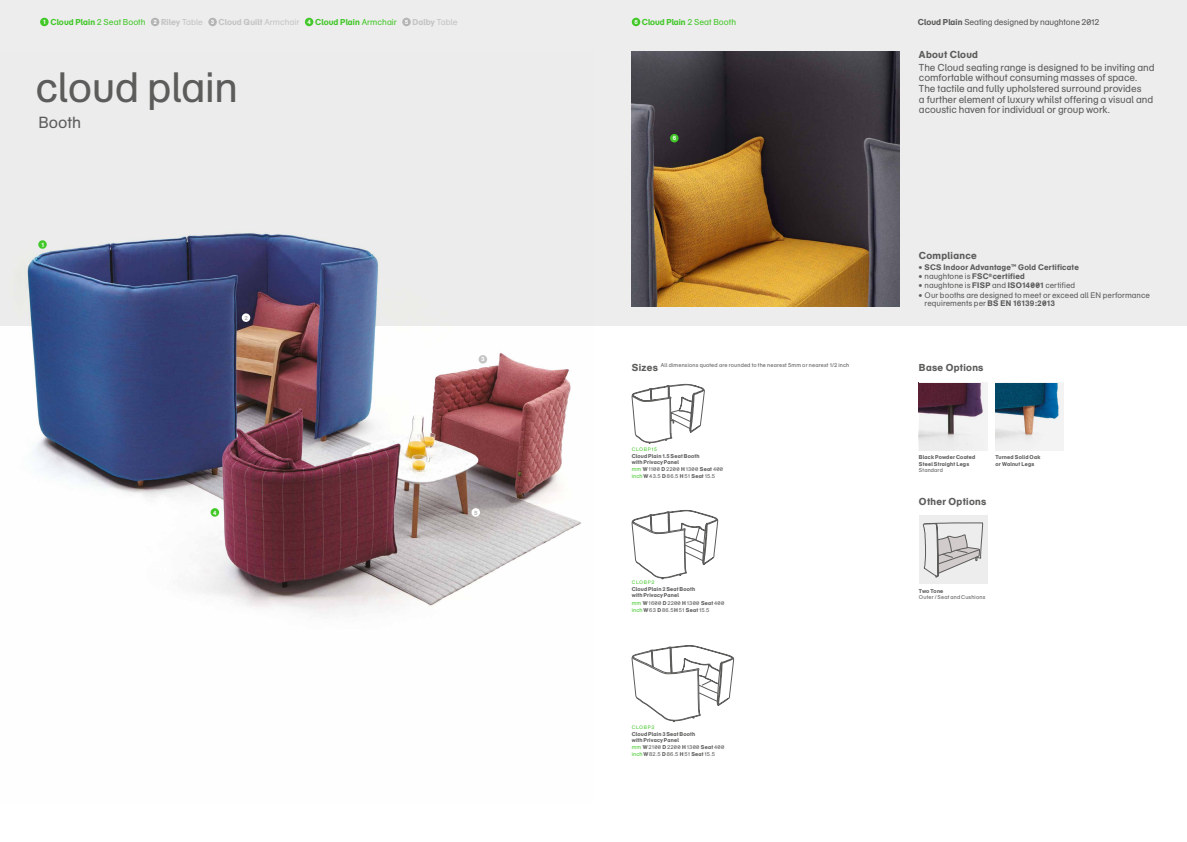
<style>
.page{position:relative;width:1187px;height:842px;background:#fff}
.page>*{position:absolute;margin:0;border:0;box-sizing:border-box;transform-origin:0 0}
.t1{font:42px "Naughtone";letter-spacing:-.01em;color:#5c5c5b}
.t2{font:16px "Naughtone";color:#5c5c5b}
.t3{font:10px/10.6px "Naughtone";letter-spacing:-.005em;color:#5c5c5b}
.t4{font:700 10px "Naughtone";letter-spacing:.03em;color:#5c5c5b}
.t5{font:700 8.5px "Naughtone";letter-spacing:.01em;color:#43c82a}
.t6{font:8.5px "Naughtone";letter-spacing:-.015em;color:#5c5c5b}
.t7{font:8px/8.5px "Naughtone";letter-spacing:.005em;color:#5c5c5b}
.t8{font:700 8px "Naughtone";letter-spacing:.03em;color:#5c5c5b}
.t9{font:700 6px "Naughtone";color:#fff}
.t10{font:700 6px "Naughtone";color:#b5b4b4}
.t11{font:5.5px/7.1px "Naughtone";letter-spacing:.03em;color:#5c5c5b}
.t12{font:700 5.5px/6.4px "Naughtone";letter-spacing:.035em;color:#5c5c5b}
.t13{font:5px "Naughtone";letter-spacing:.13em;color:#43c82a}
.s1{font-size:6px;color:#fff}
.s2{font-weight:400}
.s3{color:#c4c4c4}
.s4{font-weight:400;color:#c4c4c4}
.s5{font-weight:700;font-size:10px}
.s6{color:#43c82a}
.s7{font-weight:700}
.s8{font-size:10px}
</style>
<div class="page">
<div style="left:0;top:0;width:593px;height:325px;background:#ededed"></div>
<div style="left:593px;top:0;width:593px;height:325px;background:#ededed"></div>
<img style="left:0;top:233px;width:593px;height:381px">
<div style="left:38px;top:240px;width:9px;height:9px;background:#43c82a;border-radius:50%"></div>
<div style="left:210px;top:508px;width:9px;height:9px;background:#43c82a;border-radius:50%"></div>
<img style="left:631px;top:51px;width:268px;height:255px">
<div style="left:670px;top:134px;width:8px;height:8px;background:#43c82a;border-radius:50%"></div>
<div style="left:478px;top:355px;width:9px;height:9px;background:#c4c4c4;border-radius:50%"></div>
<div style="left:471px;top:508px;width:9px;height:9px;background:#fff;border-radius:50%"></div>
<div style="left:242px;top:313px;width:8px;height:9px;background:#fff;border-radius:50%"></div>
<div style="left:631px;top:18px;width:9px;height:8px;background:#43c82a;border-radius:50%"></div>
<div style="left:40px;top:18px;width:9px;height:8px;background:#43c82a;border-radius:50%"></div>
<div style="left:151px;top:18px;width:8px;height:8px;background:#b5b4b4;border-radius:50%"></div>
<div style="left:208px;top:18px;width:9px;height:8px;background:#b5b4b4;border-radius:50%"></div>
<div style="left:305px;top:18px;width:8px;height:8px;background:#43c82a;border-radius:50%"></div>
<div style="left:402px;top:18px;width:9px;height:8px;background:#b5b4b4;border-radius:50%"></div>
<svg style="left:995px;top:383px;width:68px;height:68px"></svg>
<svg style="left:918px;top:383px;width:68px;height:68px"></svg>
<svg style="left:631px;top:384px;width:73px;height:60px"></svg>
<svg style="left:631px;top:510px;width:87px;height:70px"></svg>
<svg style="left:631px;top:645px;width:102px;height:77px"></svg>
<div style="left:918px;top:516px;width:68px;height:68px;background:#ededed"></div>
<svg style="left:923px;top:523px;width:59px;height:54px"></svg>
<h3 class="t5" style="left:43px;top:17px;width:416px"><span class="s1">1</span> Cloud Plain <span class="s2">2 Seat Booth</span> <span class="s1">2</span> <span class="s3">Riley</span> <span class="s4">Table</span> <span class="s1">3</span> <span class="s3">Cloud Quilt</span> <span class="s4">Armchair</span> <span class="s1">4</span> Cloud Plain <span class="s2">Armchair</span> <span class="s1">5</span> <span class="s3">Dalby</span> <span class="s4">Table</span></h3>
<h3 class="t5" style="left:634px;top:17px;width:103px"><span class="s1">6</span> Cloud Plain <span class="s2">2 Seat Booth</span></h3>
<h1 class="t1" style="left:35px;top:64px;width:204px">cloud plain</h1>
<h2 class="t2" style="left:38px;top:113px;width:44px">Booth</h2>
<p class="t9" style="left:41px;top:241px;width:4px">1</p>
<p class="t10" style="left:244px;top:314px;width:5px">2</p>
<p class="t9" style="left:213px;top:509px;width:5px">4</p>
<p class="t9" style="left:481px;top:356px;width:5px">3</p>
<p class="t10" style="left:474px;top:509px;width:5px">5</p>
<p class="t9" style="left:672px;top:135px;width:5px">6</p>
<p class="t11" style="left:631px;top:362px;width:219px"><span class="s5">Sizes</span> All dimensions quoted are rounded to the nearest 5mm or nearest 1/2 inch</p>
<p class="t13" style="left:631px;top:446px;width:27px">CLOBP15</p>
<p class="t12" style="left:631px;top:453px;width:69px">Cloud Plain 1.5 Seat Booth with Privacy Panel</p>
<p class="t11" style="left:631px;top:466px;width:93px"><span class="s6">mm</span> <span class="s7">W</span> 1100 <span class="s7">D</span> 2200 <span class="s7">H</span> 1300 <span class="s7">Seat</span> 400 <span class="s6">inch</span> <span class="s7">W</span> 43.5 <span class="s7">D</span> 86.5 <span class="s7">H</span> 51 <span class="s7">Seat</span> 15.5</p>
<p class="t13" style="left:631px;top:579px;width:24px">CLOBP2</p>
<p class="t12" style="left:631px;top:586px;width:65px">Cloud Plain 2 Seat Booth with Privacy Panel</p>
<p class="t11" style="left:631px;top:599px;width:94px"><span class="s6">mm</span> <span class="s7">W</span> 1600 <span class="s7">D</span> 2200 <span class="s7">H</span> 1300 <span class="s7">Seat</span> 400 <span class="s6">inch</span> <span class="s7">W</span> 63 <span class="s7">D</span> 86.5 <span class="s7">H</span> 51 <span class="s7">Seat</span> 15.5</p>
<p class="t13" style="left:631px;top:724px;width:24px">CLOBP3</p>
<p class="t12" style="left:631px;top:730px;width:65px">Cloud Plain 3 Seat Booth with Privacy Panel</p>
<p class="t11" style="left:631px;top:744px;width:94px"><span class="s6">mm</span> <span class="s7">W</span> 2100 <span class="s7">D</span> 2200 <span class="s7">H</span> 1300 <span class="s7">Seat</span> 400 <span class="s6">inch</span> <span class="s7">W</span> 82.5 <span class="s7">D</span> 86.5 <span class="s7">H</span> 51 <span class="s7">Seat</span> 15.5</p>
<h3 class="t6" style="left:917px;top:17px;width:183px"><span class="s7">Cloud Plain</span> Seating designed by naughtone 2012</h3>
<h3 class="t4" style="left:918px;top:49px;width:61px">About Cloud</h3>
<p class="t3" style="left:918px;top:62px;width:237px">The Cloud seating range is designed to be inviting and comfortable without consuming masses of space.<br>The tactile and fully upholstered surround provides<br>a further element of luxury whilst offering a visual and acoustic haven for individual or group work.</p>
<h3 class="t4" style="left:918px;top:250px;width:59px">Compliance</h3>
<h3 class="t8" style="left:918px;top:262px;width:161px"><span class="s8">•</span> SCS Indoor Advantage™ Gold Certificate</h3>
<h3 class="t8" style="left:918px;top:272px;width:107px"><span class="s8">•</span> <span class="s2">naughtone is</span> FSC<sup>®</sup>certified</h3>
<h3 class="t7" style="left:918px;top:282px;width:158px"><span class="s5">•</span> naughtone is <span class="s7">FISP</span> and <span class="s7">ISO14001</span> certified</h3>
<h3 class="t7" style="left:924px;top:291px;width:227px;text-indent:-6px"><span class="s5">•</span> Our booths are designed to meet or exceed all EN performance requirements per <span class="s7">BS EN 16139:2013</span></h3>
<h3 class="t4" style="left:918px;top:361px;width:66px">Base Options</h3>
<p class="t12" style="left:918px;top:454px;width:58px">Black Powder Coated<br>Steel Straight Legs</p>
<p class="t11" style="left:918px;top:467px;width:25px">Standard</p>
<p class="t12" style="left:995px;top:454px;width:46px">Turned Solid Oak or Walnut Legs</p>
<h3 class="t4" style="left:918px;top:495px;width:69px">Other Options</h3>
<p class="t12" style="left:918px;top:587px;width:26px">Two Tone</p>
<p class="t11" style="left:918px;top:593px;width:68px">Outer / Seat and Cushions</p>
</div>
